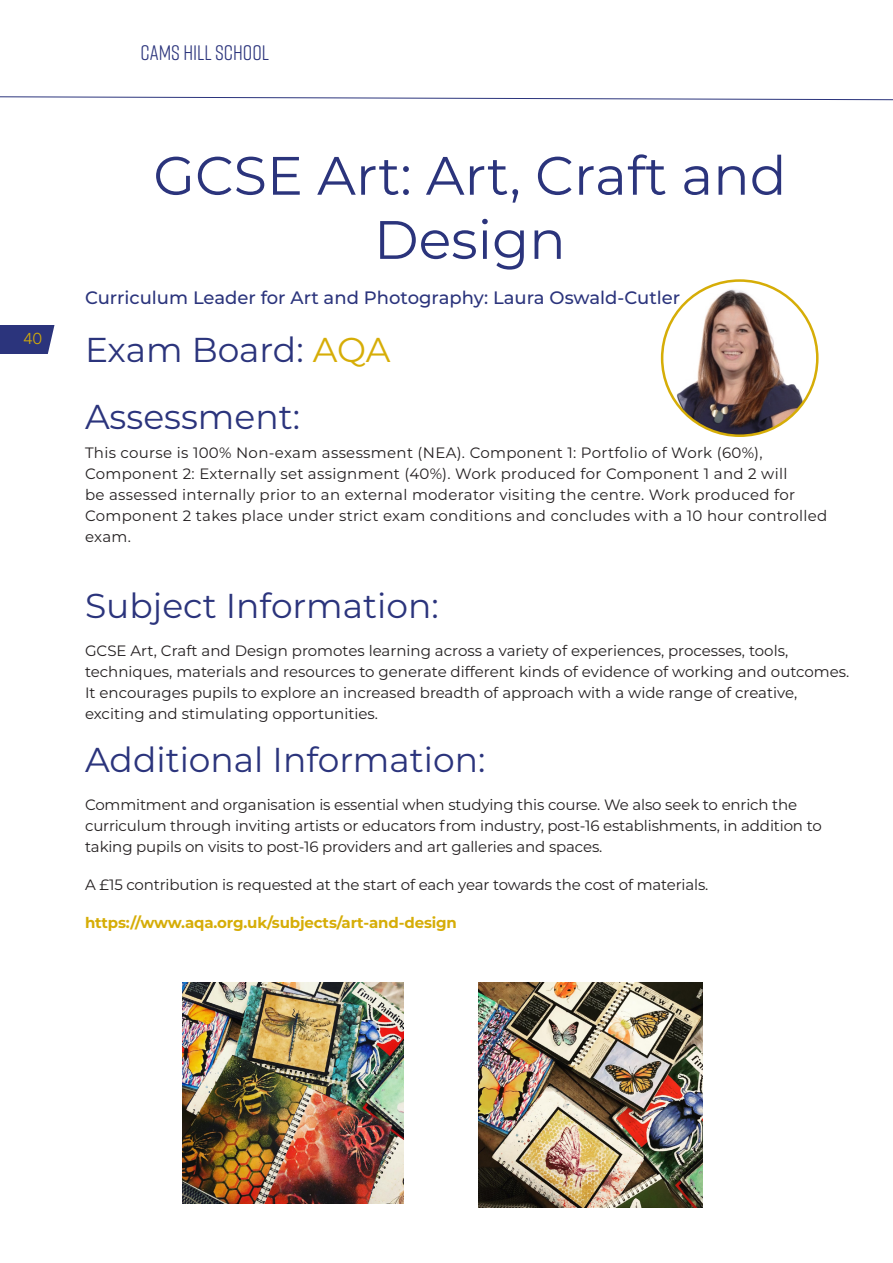
<style>
.page{position:relative;width:893px;height:1263px;background:#fff}
.page>*{position:absolute;margin:0;border:0;box-sizing:border-box;transform-origin:0 0}
.Heading_A_Centered{font:54px/64.2px "Montserrat";color:#2b347c;text-align:center}
.Body{font:34.5px "Montserrat";color:#2b347c}
.Heading_B{font:34.5px "Montserrat";color:#2b347c}
.t1{font:21px "Rift Soft";color:#2b347c}
.Heading_C{font:500 18px "Montserrat";color:#2b347c}
.Body-2{font:15px/21px "Montserrat";color:#231f20}
.Body-3{font:15px/21px "Montserrat";letter-spacing:.02em;color:#231f20}
.Body-4{font:700 15px "Montserrat";letter-spacing:-.01em;color:#d6ad07}
.t2{font:15px "Benton Sans";color:#d6ad07}
.s1{color:#d6ad07}
</style>
<div class="page">
<svg style="left:0;top:96px;width:893px;height:5px"></svg>
<div style="left:0;top:325px;width:104px;height:29px;background:#2b347c"></div>
<svg style="left:47px;top:325px;width:57px;height:29px;background:#eff0f5"></svg>
<img style="left:183px;top:982px;width:220px;height:221px">
<img style="left:479px;top:982px;width:224px;height:226px">
<img style="left:671px;top:281px;width:137px;height:155px">
<div style="left:661px;top:279px;width:158px;height:158px;border:3px solid #d6ad07;border-radius:50%"></div>
<p class="t2" style="left:24px;top:329px;width:20px">40</p>
<h3 class="t1" style="left:141px;top:38px;width:130px">CAMS HILL SCHOOL</h3>
<p class="Heading_A_Centered" style="left:153px;top:142px;width:635px">GCSE Art: Art, Craft and<br>Design</p>
<p class="Heading_C" style="left:85px;top:285px;width:597px">Curriculum Leader for Art and Photography: Laura Oswald-Cutler</p>
<p class="Heading_B" style="left:85px;top:326px;width:307px">Exam Board: <span class="s1">AQA</span></p>
<p class="Heading_B" style="left:85px;top:393px;width:217px">Assessment:</p>
<p class="Body-3" style="left:85px;top:442px;width:744px">This course is 100% Non-exam assessment (NEA). Component 1: Portfolio of Work (60%), Component 2: Externally set assignment (40%). Work produced for Component 1 and 2 will<br>be assessed internally prior to an external moderator visiting the centre. Work produced for Component 2 takes place under strict exam conditions and concludes with a 10 hour controlled exam.</p>
<p class="Body" style="left:85px;top:582px;width:355px">Subject Information:</p>
<p class="Body-2" style="left:85px;top:640px;width:766px">GCSE Art, Craft and Design promotes learning across a variety of experiences, processes, tools, techniques, materials and resources to generate different kinds of evidence of working and outcomes.<br>It encourages pupils to explore an increased breadth of approach with a wide range of creative, exciting and stimulating opportunities.</p>
<p class="Body" style="left:85px;top:736px;width:402px">Additional Information:</p>
<p class="Body-2" style="left:85px;top:794px;width:738px">Commitment and organisation is essential when studying this course. We also seek to enrich the curriculum through inviting artists or educators from industry, post-16 establishments, in addition to taking pupils on visits to post-16 providers and art galleries and spaces.</p>
<p class="Body-2" style="left:85px;top:874px;width:625px">A £15 contribution is requested at the start of each year towards the cost of materials.</p>
<p class="Body-4" style="left:85px;top:912px;width:373px">https://www.aqa.org.uk/subjects/art-and-design</p>
</div>
